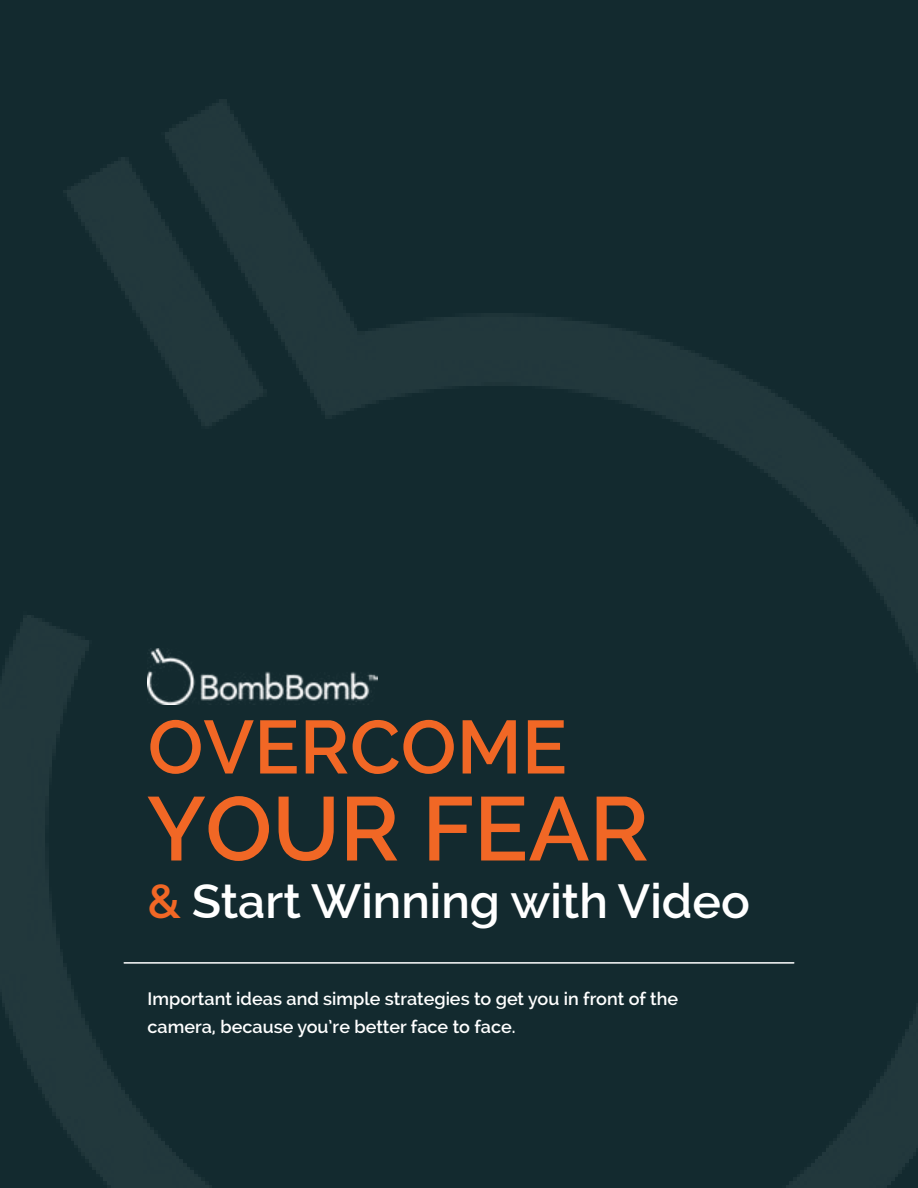
<style>
.page{position:relative;width:918px;height:1188px;background:#fff}
.page>*{position:absolute;margin:0;border:0;box-sizing:border-box;transform-origin:0 0}
.t1{font:600 90px "Raleway";color:#f16725}
.t2{font:600 75px "Raleway";color:#f16725}
.t3{font:600 48px "Raleway";color:#fff}
.t4{font:600 18px/27.6px "Raleway";color:#fff}
.s1{color:#f16725}
</style>
<div class="page">
<div style="left:0;top:0;width:918px;height:99px;background:#132a2f"></div>
<img style="left:0;top:99px;width:918px;height:1089px">
<hr style="left:124px;top:962px;width:670px;height:2px;background:#fff">
<img style="left:148px;top:648px;width:229px;height:56px">
<h2 class="t2" style="left:148px;top:704px;width:421px">OVERCOME</h2>
<h1 class="t1" style="left:148px;top:777px;width:504px">YOUR FEAR</h1>
<h3 class="t3" style="left:148px;top:873px;width:604px"><span class="s1">&amp;</span> Start Winning with Video</h3>
<p class="t4" style="left:148px;top:985px;width:532px">Important ideas and simple strategies to get you in front of the camera, because you’re better face to face.</p>
</div>
